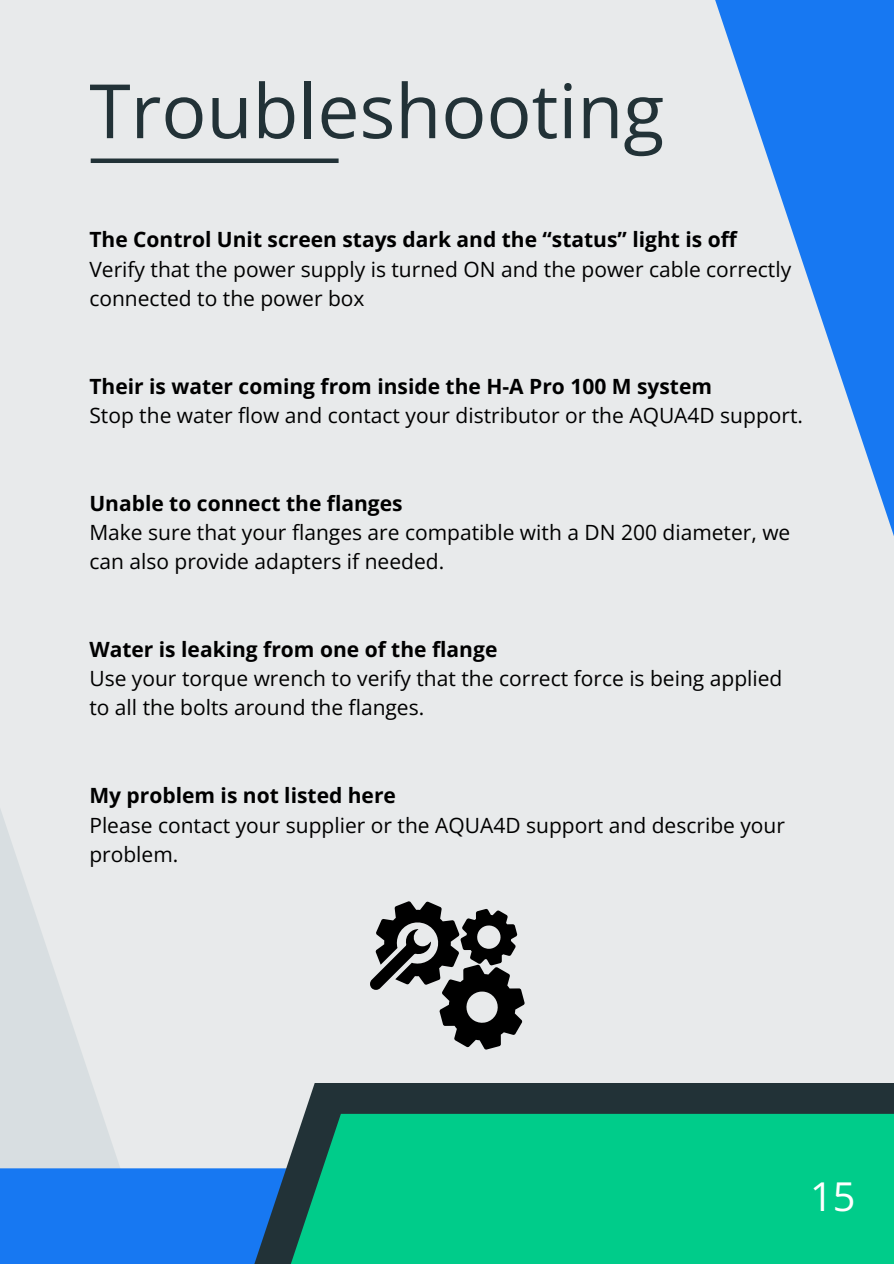
<style>
.page{position:relative;width:894px;height:1264px;background:#fff}
.page>*{position:absolute;margin:0;border:0;box-sizing:border-box;transform-origin:0 0}
.t1{font:75px "Open Sans";color:#223237}
.t2{font:39.75px "Open Sans";color:#fff}
.t3{font:21px/29.2px "Open Sans";color:#000}
.t4{font:700 21px "Open Sans";color:#000}
</style>
<div class="page">
<div style="left:0;top:0;width:893px;height:1263px;background:#e8eaeb"></div>
<div style="left:0;top:535px;width:336px;height:728px;background:linear-gradient(to right,#e3e6e8,#eaecec)"></div>
<div style="left:0;top:1168px;width:711px;height:95px;background:#1778f2"></div>
<svg style="left:249px;top:1082px;width:644px;height:181px;fill:#223237"></svg>
<div style="left:275px;top:1113px;width:618px;height:150px;background:#00cc8a"></div>
<svg style="left:715px;top:0;width:178px;height:533px"></svg>
<div style="left:91px;top:158px;width:247px;height:5px;background:#223237"></div>
<svg style="left:370px;top:901px;width:154px;height:148px"></svg>
<p class="t1" style="left:89px;top:58px;width:576px">Troubleshooting</p>
<h1 class="t4" style="left:89px;top:225px;width:649px">The Control Unit screen stays dark and the “status” light is off</h1>
<p class="t3" style="left:89px;top:254px;width:703px">Verify that the power supply is turned ON and the power cable correctly connected to the power box</p>
<p class="t4" style="left:89px;top:371px;width:624px">Their is water coming from inside the H-A Pro 100 M system</p>
<p class="t3" style="left:89px;top:400px;width:715px">Stop the water flow and contact your distributor or the AQUA4D support.</p>
<p class="t4" style="left:89px;top:488px;width:315px">Unable to connect the flanges</p>
<p class="t3" style="left:89px;top:517px;width:702px">Make sure that your flanges are compatible with a DN 200 diameter, we can also provide adapters if needed.</p>
<p class="t4" style="left:89px;top:634px;width:409px">Water is leaking from one of the flange</p>
<p class="t3" style="left:89px;top:663px;width:694px">Use your torque wrench to verify that the correct force is being applied to all the bolts around the flanges.</p>
<p class="t4" style="left:89px;top:780px;width:308px">My problem is not listed here</p>
<p class="t3" style="left:89px;top:809px;width:697px">Please contact your supplier or the AQUA4D support and describe your problem.</p>
<p class="t2" style="left:809px;top:1168px;width:47px">15</p>
</div>
